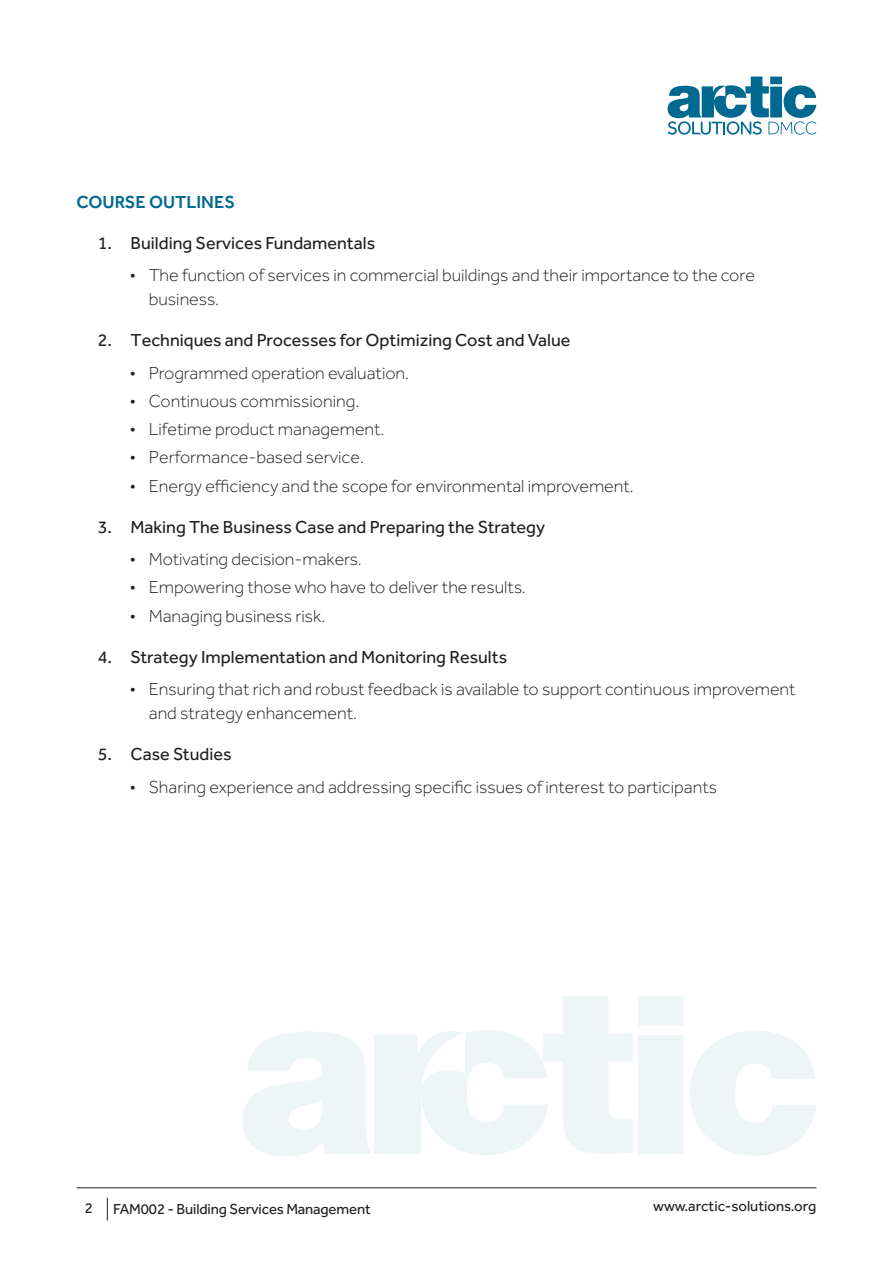
<style>
.page{position:relative;width:893px;height:1263px;background:#fff}
.page>*{position:absolute;margin:0;border:0;box-sizing:border-box;transform-origin:0 0}
.t1{font:300 18px/24px "Effra";color:#231f20}
.t2{font:18px "Effra";color:#231f20}
.Heading_-_Course_Out{font:500 18px "Effra";color:#006991}
.t3{font:15px "Effra";letter-spacing:-.01em;color:#231f20}
</style>
<div class="page">
<hr style="left:77px;top:1187px;width:739px;height:1px;background:#231f20">
<svg style="left:107px;top:1198px;width:1px;height:22px"></svg>
<svg style="left:668px;top:77px;width:148px;height:58px"></svg>
<svg style="left:690px;top:1031px;width:126px;height:125px"></svg>
<svg style="left:243px;top:996px;width:440px;height:161px"></svg>
<p class="Heading_-_Course_Out" style="left:77px;top:191px;width:160px">COURSE OUTLINES</p>
<p class="t2" style="left:98px;top:232px;width:279px">1. Building Services Fundamentals</p>
<p class="t1" style="left:149px;top:263px;width:608px;text-indent:-19px">• The function of services in commercial buildings and their importance to the core business.</p>
<p class="t2" style="left:98px;top:330px;width:474px">2. Techniques and Processes for Optimizing Cost and Value</p>
<p class="t1" style="left:130px;top:361px;width:281px">• Programmed operation evaluation.</p>
<p class="t1" style="left:130px;top:389px;width:231px">• Continuous commissioning.</p>
<p class="t1" style="left:130px;top:417px;width:256px">• Lifetime product management.</p>
<p class="t1" style="left:130px;top:445px;width:235px">• Performance-based service.</p>
<p class="t1" style="left:130px;top:474px;width:505px">• Energy efficiency and the scope for environmental improvement.</p>
<p class="t2" style="left:98px;top:516px;width:449px">3. Making The Business Case and Preparing the Strategy</p>
<p class="t1" style="left:130px;top:547px;width:233px">• Motivating decision-makers.</p>
<p class="t1" style="left:130px;top:575px;width:397px">• Empowering those who have to deliver the results.</p>
<p class="t1" style="left:130px;top:604px;width:197px">• Managing business risk.</p>
<p class="t2" style="left:98px;top:646px;width:411px">4. Strategy Implementation and Monitoring Results</p>
<p class="t1" style="left:149px;top:677px;width:648px;text-indent:-19px">• Ensuring that rich and robust feedback is available to support continuous improvement and strategy enhancement.</p>
<p class="t2" style="left:98px;top:744px;width:135px">5. Case Studies</p>
<p class="t1" style="left:130px;top:775px;width:589px">• Sharing experience and addressing specific issues of interest to participants</p>
<p class="t3" style="left:85px;top:1199px;width:10px">2</p>
<p class="t3" style="left:113px;top:1200px;width:259px">FAM002 - Building Services Management</p>
<p class="t3" style="left:653px;top:1198px;width:165px">www.arctic-solutions.org</p>
</div>
